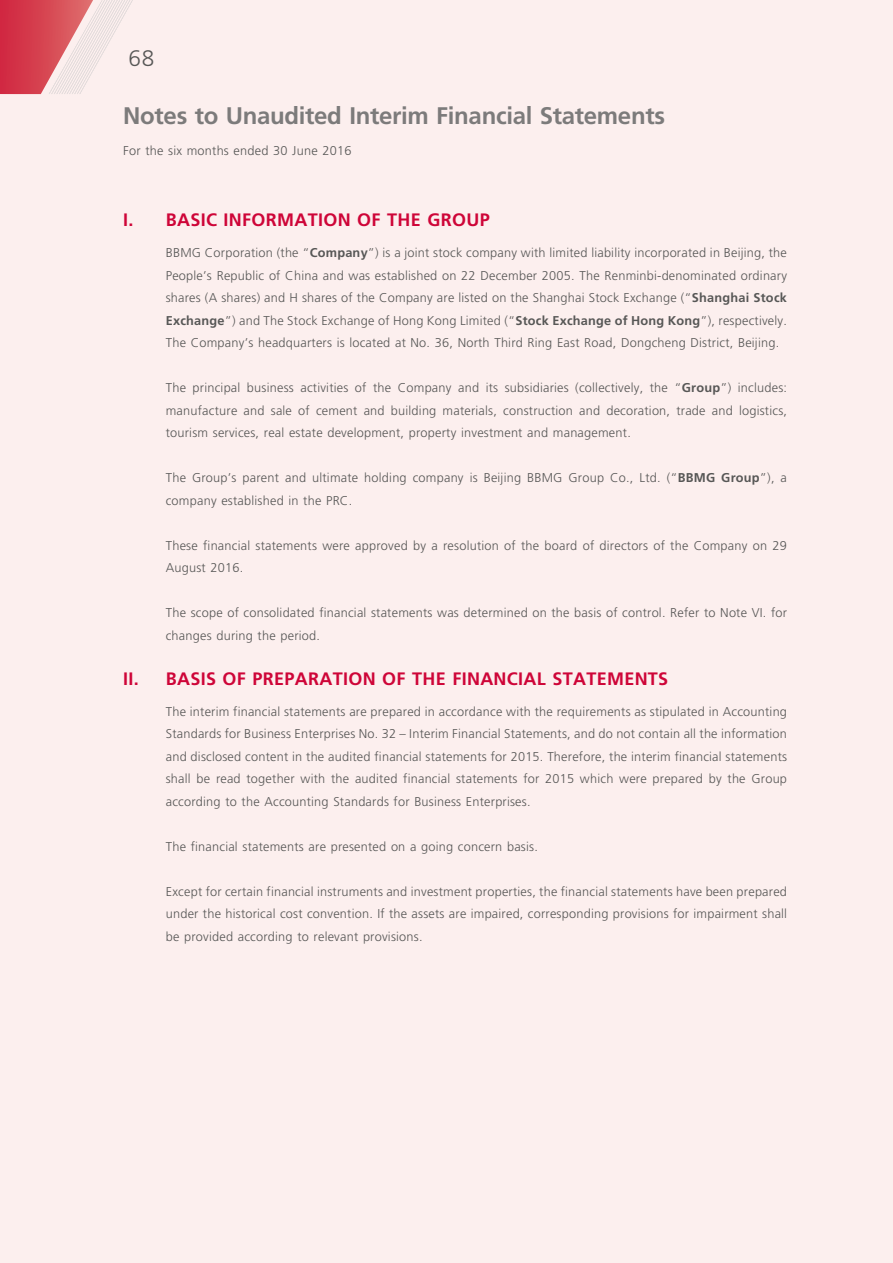
<style>
.page{position:relative;width:893px;height:1263px;background:#fcefee}
.page>*{position:absolute;margin:0;border:0;box-sizing:border-box;transform-origin:0 0}
.t1{font:700 24px "Frutiger LT Std";letter-spacing:-.015em;color:#7c7b7b}
.t2{font:300 22.5px "Frutiger LT Std";color:#575756}
.t3{font:700 18px "Frutiger LT Std";letter-spacing:.015em;color:#ce0538}
.t4{font:300 12.75px/22.5px "Frutiger LT Std";letter-spacing:.015em;color:#575756;text-align:justify}
.s1{font-weight:700}
</style>
<div class="page">
<svg style="left:0;top:0;width:133px;height:94px;background:#e5949b"></svg>
<h2 class="t2" style="left:129px;top:48px;width:27px">68</h2>
<h1 class="t1" style="left:123px;top:106px;width:543px">Notes to Unaudited Interim Financial Statements</h1>
<p class="t4" style="left:123px;top:140px;width:230px">For the six months ended 30 June 2016</p>
<h3 class="t3" style="left:123px;top:212px;width:368px">I. BASIC INFORMATION OF THE GROUP</h3>
<p class="t4" style="left:166px;top:242px;width:623px">BBMG Corporation (the “<span class="s1">Company</span>”) is a joint stock company with limited liability incorporated in Beijing, the People’s Republic of China and was established on 22 December 2005. The Renminbi-denominated ordinary shares (A shares) and H shares of the Company are listed on the Shanghai Stock Exchange (“<span class="s1">Shanghai Stock Exchange</span>”) and The Stock Exchange of Hong Kong Limited (“<span class="s1">Stock Exchange of Hong Kong</span>”), respectively.<br>The Company’s headquarters is located at No. 36, North Third Ring East Road, Dongcheng District, Beijing.</p>
<p class="t4" style="left:166px;top:377px;width:623px">The principal business activities of the Company and its subsidiaries (collectively, the “<span class="s1">Group</span>”) includes: manufacture and sale of cement and building materials, construction and decoration, trade and logistics, tourism services, real estate development, property investment and management.</p>
<p class="t4" style="left:166px;top:467px;width:623px">The Group’s parent and ultimate holding company is Beijing BBMG Group Co., Ltd. (“<span class="s1">BBMG Group</span>”), a company established in the PRC.</p>
<p class="t4" style="left:166px;top:535px;width:623px">These financial statements were approved by a resolution of the board of directors of the Company on 29<br>August 2016.</p>
<p class="t4" style="left:166px;top:602px;width:623px">The scope of consolidated financial statements was determined on the basis of control. Refer to Note VI. for changes during the period.</p>
<h3 class="t3" style="left:123px;top:671px;width:546px">II. BASIS OF PREPARATION OF THE FINANCIAL STATEMENTS</h3>
<p class="t4" style="left:166px;top:701px;width:623px">The interim financial statements are prepared in accordance with the requirements as stipulated in Accounting Standards for Business Enterprises No. 32 – Interim Financial Statements, and do not contain all the information and disclosed content in the audited financial statements for 2015. Therefore, the interim financial statements shall be read together with the audited financial statements for 2015 which were prepared by the Group according to the Accounting Standards for Business Enterprises.</p>
<p class="t4" style="left:166px;top:836px;width:374px">The financial statements are presented on a going concern basis.</p>
<p class="t4" style="left:166px;top:881px;width:623px">Except for certain financial instruments and investment properties, the financial statements have been prepared under the historical cost convention. If the assets are impaired, corresponding provisions for impairment shall be provided according to relevant provisions.</p>
</div>
